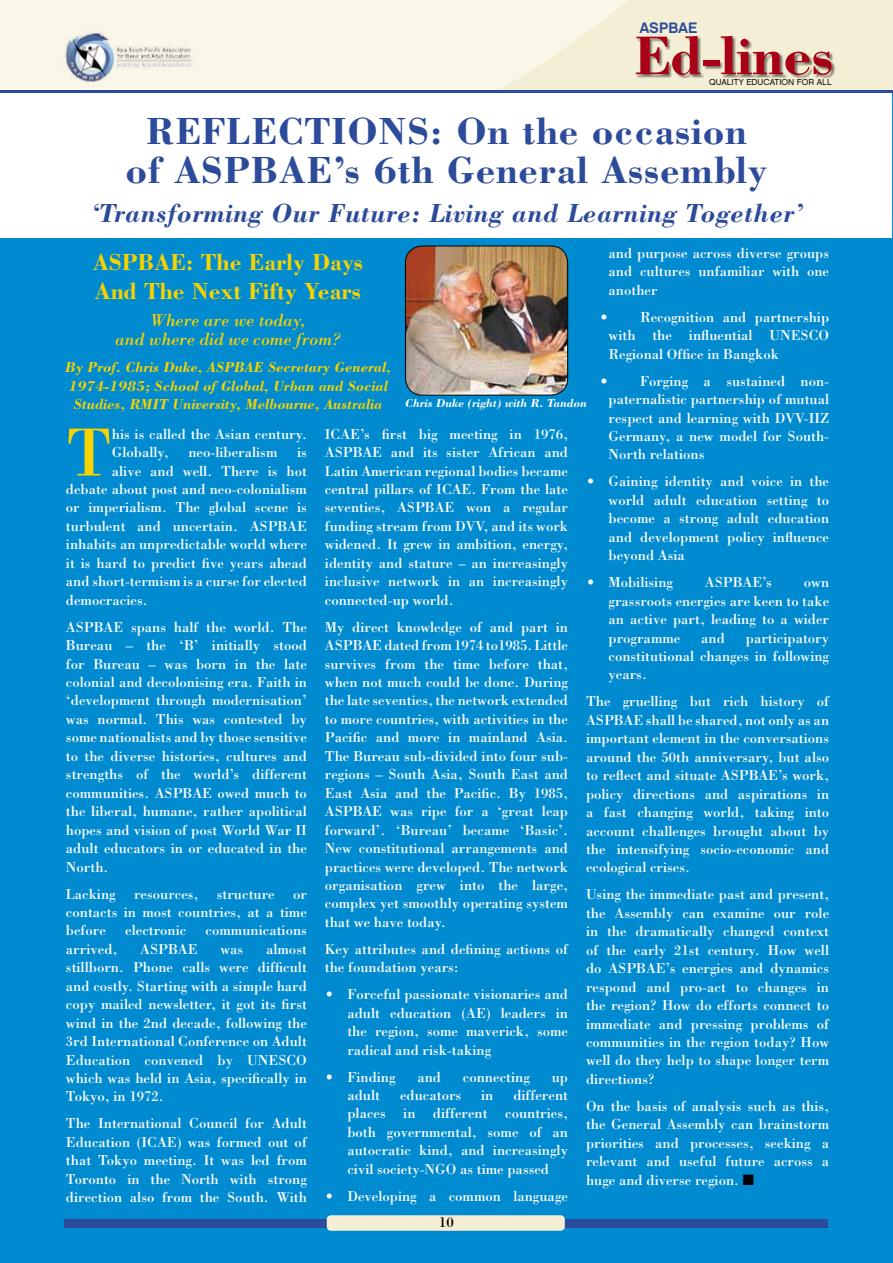
<style>
.page{position:relative;width:893px;height:1263px;background:#fff}
.page>*{position:absolute;margin:0;border:0;box-sizing:border-box;transform-origin:0 0}
.t1{font:70.2px "Bodoni";color:#f6d300}
.t2{font:700 56.1px "Bodoni";color:#a90017}
.t3{font:700 39px/39px "Bodoni";letter-spacing:.02em;color:#2d4b9b}
.t4{font:italic 700 27px "Bodoni";letter-spacing:.02em;color:#2d4b9b}
.t5{font:700 24px/28.8px "Bodoni";color:#f6d300}
.t6{font:italic 18px/18.8px "Bodoni";color:#f6d300;text-align:center}
.t7{font:15.15px "Chalet New York Nineteen Sixty";color:#2d4b9b}
.t8{font:15px/18.5px "Bodoni";color:#fff;text-align:justify}
.t9{font:italic 700 15px/18.8px "Bodoni";color:#f6d300;text-align:center}
.t10{font:15px "Bodoni";color:#000}
.t11{font:italic 700 12px "Bodoni";color:#fff}
.t12{font:8.7px "Chalet London Nineteen Sixty";color:#000}
.s1{color:#000}
</style>
<div class="page">
<div style="left:0;top:94px;width:893px;height:1169px;background:#008acf"></div>
<div style="left:64px;top:1219px;width:764px;height:8px;background:#2d4b9b"></div>
<div style="left:327px;top:1215px;width:238px;height:16px;background:#f4efd4;border-radius:4px"></div>
<svg style="left:0;top:89px;width:893px;height:5px;fill:#2d4b9b"></svg>
<svg style="left:0;top:0;width:893px;height:89px;background:#f8f4e2"></svg>
<img style="left:61px;top:28px;width:134px;height:58px">
<div style="left:636px;top:36px;width:199px;height:42px;background:#000;opacity:.5"></div>
<div style="left:0;top:94px;width:891px;height:144px;background:#fff"></div>
<img style="left:405px;top:246px;width:162px;height:149px">
<div style="left:405px;top:246px;width:163px;height:149px;border:1px solid #000;border-radius:17px"></div>
<p class="t7" style="left:639px;top:18px;width:50px">ASPBAE</p>
<h2 class="t2" style="left:634px;top:21px;width:201px">Ed-lines</h2>
<p class="t12" style="left:709px;top:77px;width:76px">QUALITY EDUCATION</p>
<p class="t12" style="left:797px;top:77px;width:36px">FOR ALL</p>
<h3 class="t3" style="left:126px;top:110px;width:643px;text-indent:282px">S: On the occasion of ASPBAE’s 6th General Assembly</h3>
<h3 class="t4" style="left:91px;top:196px;width:712px">‘Transforming Our Future: Living and Learning Together’</h3>
<h3 class="t3" style="left:146px;top:110px;width:185px">REFLECTION</h3>
<p class="t8" style="left:609px;top:243px;width:222px">and purpose across diverse groups and cultures unfamiliar with one another</p>
<p class="t8" style="left:609px;top:307px;width:222px;text-indent:-9px">• Recognition and partnership with the influential UNESCO Regional Office in Bangkok</p>
<p class="t8" style="left:609px;top:371px;width:222px;text-indent:-9px">• Forging a sustained non&shy;paternalistic partnership of mutual respect and learning with DVV-IIZ Germany, a new model for South-North relations</p>
<p class="t8" style="left:608px;top:472px;width:222px;text-indent:-22px">• Gaining identity and voice in the world adult education setting to become a strong adult education and development policy influence beyond Asia</p>
<p class="t8" style="left:586px;top:573px;width:89px">• Mobilising</p>
<p class="t8" style="left:705px;top:573px;width:69px">ASPBAE’s</p>
<h3 class="t5" style="left:93px;top:247px;width:271px">ASPBAE: The Early Days<br>And The Next Fifty Years</h3>
<p class="t6" style="left:115px;top:310px;width:227px">Where are we today,<br>and where did we come from?</p>
<p class="t9" style="left:65px;top:357px;width:327px">By Prof. Chris Duke, ASPBAE Secretary General,<br>1974-1985; School of Global, Urban and Social<br>Studies, RMIT University, Melbourne, Australia</p>
<p class="t11" style="left:405px;top:396px;width:183px">Chris Duke (right) with R. Tandon</p>
<p class="t8" style="left:325px;top:424px;width:245px">ICAE’s first big meeting in 1976, ASPBAE and its sister African and Latin American regional bodies became central pillars of ICAE. From the late seventies, ASPBAE won a regular funding stream from DVV, and its work widened. It grew in ambition, energy, identity and stature – an increasingly inclusive network in an increasingly connected-up world.</p>
<p class="t8" style="left:325px;top:617px;width:245px">My direct knowledge of and part in ASPBAE dated from 1974 to1985. Little survives from the time before that, when not much could be done. During the late seventies, the network extended to more countries, with activities in the Pacific and more in mainland Asia.<br>The Bureau sub-divided into four sub&shy;regions – South Asia, South East and East Asia and the Pacific. By 1985, ASPBAE was ripe for a ‘great leap forward’. ‘Bureau’ became ‘Basic’.<br>New constitutional arrangements and practices were developed. The network organisation grew into the large, complex yet smoothly operating system that we have today.</p>
<p class="t8" style="left:325px;top:939px;width:245px">Key attributes and defining actions of the foundation years:</p>
<p class="t8" style="left:347px;top:985px;width:222px;text-indent:-23px">• Forceful passionate visionaries and adult education (AE) leaders in the region, some maverick, some radical and risk-taking</p>
<p class="t8" style="left:325px;top:1067px;width:72px">• Finding</p>
<p class="t8" style="left:417px;top:1067px;width:25px">and</p>
<p class="t8" style="left:463px;top:1067px;width:68px">connecting</p>
<p class="t8" style="left:552px;top:1067px;width:18px">up</p>
<p class="t8" style="left:347px;top:1085px;width:34px">adult</p>
<p class="t8" style="left:400px;top:1085px;width:63px">educators</p>
<p class="t8" style="left:481px;top:1085px;width:14px">in</p>
<h1 class="t1" style="left:66px;top:409px;width:47px">T</h1>
<p class="t8" style="left:112px;top:424px;width:197px">his is called the Asian century.<br>Globally,</p>
<p class="t8" style="left:188px;top:443px;width:91px">neo-liberalism</p>
<p class="t8" style="left:297px;top:443px;width:11px">is</p>
<p class="t8" style="left:112px;top:461px;width:197px">alive and well. There is hot</p>
<p class="t8" style="left:66px;top:480px;width:242px">debate about post and neo-colonialism</p>
<p class="t8" style="left:66px;top:498px;width:242px">or imperialism. The global scene is</p>
<p class="t8" style="left:66px;top:516px;width:242px">turbulent and uncertain. ASPBAE</p>
<p class="t8" style="left:66px;top:535px;width:242px">inhabits an unpredictable world where</p>
<p class="t8" style="left:66px;top:553px;width:242px">it is hard to predict five years ahead</p>
<p class="t8" style="left:66px;top:572px;width:242px">and short-termism is a curse for elected</p>
<p class="t8" style="left:66px;top:590px;width:83px">democracies.</p>
<p class="t8" style="left:66px;top:617px;width:242px">ASPBAE spans half the world. The Bureau – the ‘B’ initially stood for Bureau – was born in the late colonial and decolonising era. Faith in ‘development through modernisation’ was normal. This was contested by some nationalists and by those sensitive to the diverse histories, cultures and strengths of the world’s different communities. ASPBAE owed much to the liberal, humane, rather apolitical hopes and vision of post World War II adult educators in or educated in the North.</p>
<p class="t8" style="left:66px;top:884px;width:242px">Lacking resources, structure or contacts in most countries, at a time before</p>
<p class="t8" style="left:608px;top:573px;width:222px;text-indent:195px">own grassroots energies are keen to take an active part, leading to a wider programme</p>
<p class="t8" style="left:701px;top:628px;width:25px">and</p>
<p class="t8" style="left:608px;top:628px;width:222px;text-indent:137px">participatory constitutional changes in following years.</p>
<p class="t8" style="left:586px;top:692px;width:245px">The gruelling but rich history of ASPBAE shall be shared, not only as an important element in the conversations around the 50th anniversary, but also to reflect and situate ASPBAE’s work, policy directions and aspirations in a fast changing world, taking into account challenges brought about by the intensifying socio-economic and ecological crises.</p>
<p class="t8" style="left:586px;top:885px;width:245px">Using the immediate past and present, the Assembly can examine our role in the dramatically changed context of the early 21st century. How well do ASPBAE’s energies and dynamics respond and pro-act to changes in the region? How do efforts connect to immediate and pressing problems of communities in the region today? How well do they help to shape longer term directions?</p>
<p class="t8" style="left:586px;top:1096px;width:245px">On the basis of analysis such as this, the General Assembly can brainstorm priorities and processes, seeking a relevant and useful future across a huge and diverse region. <span class="s1">■</span></p>
<p class="t8" style="left:125px;top:921px;width:63px">electronic</p>
<p class="t8" style="left:206px;top:921px;width:103px">communications</p>
<p class="t8" style="left:66px;top:939px;width:242px;text-indent:200px">almost stillborn. Phone calls were difficult and costly. Starting with a simple hard copy mailed newsletter, it got its first wind in the 2nd decade, following the 3rd International Conference on Adult Education convened by UNESCO which was held in Asia, specifically in Tokyo, in 1972.</p>
<p class="t8" style="left:66px;top:1114px;width:242px">The International Council for Adult Education (ICAE) was formed out of that Tokyo meeting. It was led from Toronto in the North with strong direction also from the South. With</p>
<p class="t8" style="left:66px;top:939px;width:53px">arrived,</p>
<p class="t8" style="left:140px;top:939px;width:59px">ASPBAE</p>
<p class="t8" style="left:220px;top:939px;width:24px">was</p>
<p class="t8" style="left:347px;top:1085px;width:222px;text-indent:166px">different places in different countries, both governmental, some of an autocratic kind, and increasingly civil society-NGO as time passed</p>
<p class="t8" style="left:325px;top:1186px;width:245px">• Developing a common language</p>
<p class="t10" style="left:439px;top:1213px;width:16px">10</p>
</div>
